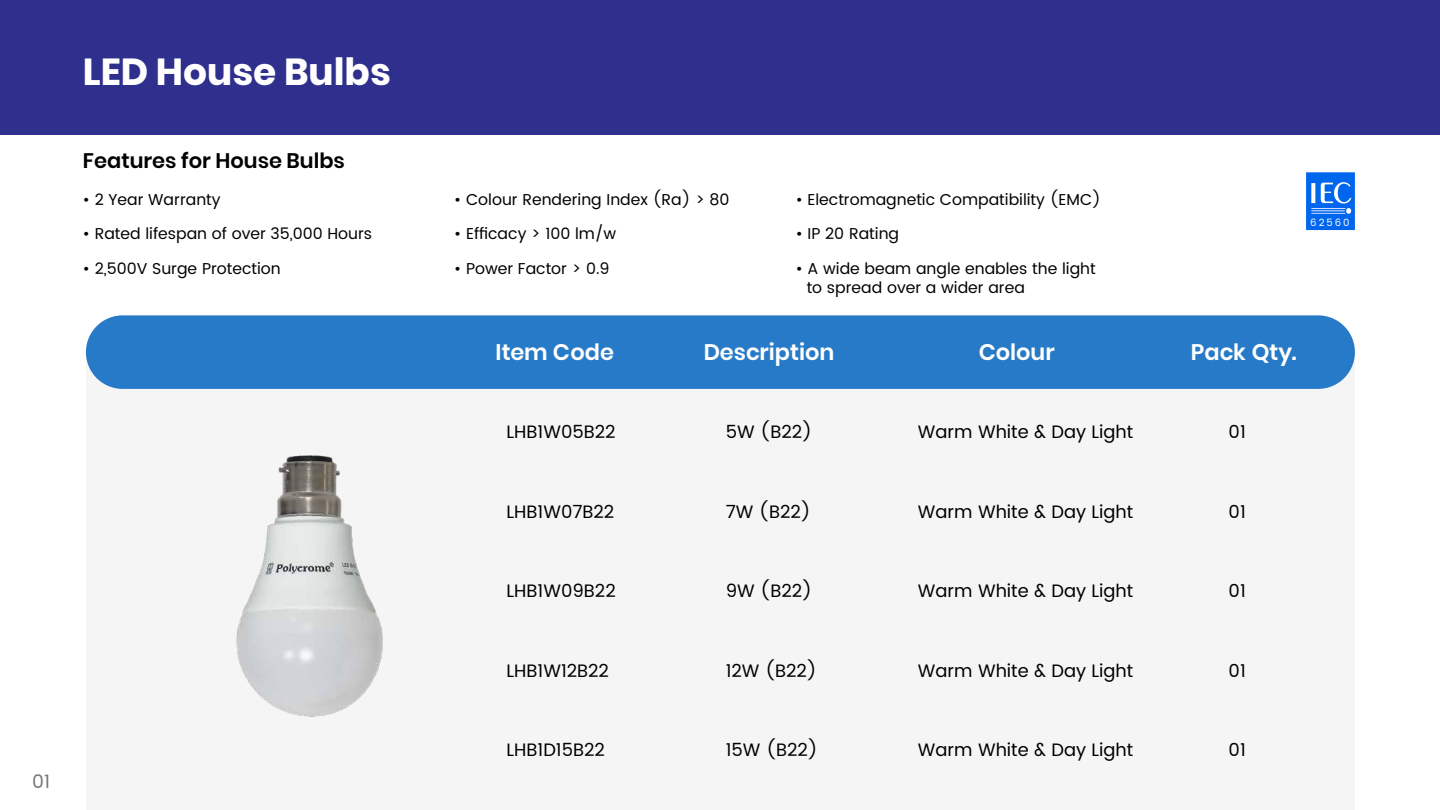
<style>
.page{position:relative;width:1440px;height:810px;background:#fff}
.page>*{position:absolute;margin:0;border:0;box-sizing:border-box;transform-origin:0 0}
.t1{font:700 37.5px "Poppins";color:#fff}
.t2{font:600 22.5px "Poppins";color:#fff}
.t3{font:600 21px "Poppins";color:#000}
.t4{font:18.75px "Poppins";color:#767676}
.t5{font:18px "Poppins";color:#000}
.t6{font:15.75px/19.5px "Poppins";color:#000}
.t7{font:9.98px "Poppins";letter-spacing:.2em;color:#fff}
</style>
<div class="page">
<div style="left:86px;top:352px;width:1269px;height:458px;background:#f5f5f5"></div>
<div style="left:86px;top:315px;width:1269px;height:74px;background:#277ac7"></div>
<div style="left:1px;top:0;width:1439px;height:135px;background:#2f308d"></div>
<svg style="left:1306px;top:172px;width:49px;height:58px;background:#257cef"></svg>
<img style="left:236px;top:455px;width:147px;height:262px">
<h1 class="t1" style="left:83px;top:50px;width:309px">LED House Bulbs</h1>
<h3 class="t3" style="left:83px;top:148px;width:264px">Features for House Bulbs</h3>
<p class="t6" style="left:83px;top:190px;width:139px">• 2 Year Warranty</p>
<p class="t6" style="left:83px;top:225px;width:291px">• Rated lifespan of over 35,000 Hours</p>
<p class="t6" style="left:83px;top:259px;width:199px">• 2,500V Surge Protection</p>
<p class="t4" style="left:32px;top:768px;width:19px">01</p>
<p class="t6" style="left:454px;top:190px;width:277px">• Colour Rendering Index (Ra) &gt; 80</p>
<p class="t6" style="left:454px;top:225px;width:163px">• Efficacy &gt; 100 lm/w</p>
<p class="t6" style="left:454px;top:259px;width:157px">• Power Factor &gt; 0.9</p>
<p class="t6" style="left:796px;top:190px;width:307px">• Electromagnetic Compatibility (EMC)</p>
<p class="t6" style="left:796px;top:225px;width:105px">• IP 20 Rating</p>
<p class="t6" style="left:807px;top:259px;width:291px;text-indent:-11px">• A wide beam angle enables the light to spread over a wider area</p>
<p class="t7" style="left:1310px;top:216px;width:41px">62560</p>
<h2 class="t2" style="left:495px;top:339px;width:120px">Item Code</h2>
<h2 class="t2" style="left:704px;top:339px;width:132px">Description</h2>
<h2 class="t2" style="left:979px;top:339px;width:78px">Colour</h2>
<h2 class="t2" style="left:1191px;top:339px;width:107px">Pack Qty.</h2>
<p class="t5" style="left:507px;top:419px;width:111px">LHB1W05B22</p>
<p class="t5" style="left:726px;top:419px;width:88px">5W (B22)</p>
<p class="t5" style="left:918px;top:419px;width:217px">Warm White &amp; Day Light</p>
<p class="t5" style="left:1229px;top:419px;width:19px">01</p>
<p class="t5" style="left:507px;top:499px;width:109px">LHB1W07B22</p>
<p class="t5" style="left:726px;top:499px;width:87px">7W (B22)</p>
<p class="t5" style="left:918px;top:499px;width:217px">Warm White &amp; Day Light</p>
<p class="t5" style="left:1229px;top:499px;width:19px">01</p>
<p class="t5" style="left:507px;top:578px;width:111px">LHB1W09B22</p>
<p class="t5" style="left:726px;top:578px;width:88px">9W (B22)</p>
<p class="t5" style="left:918px;top:578px;width:217px">Warm White &amp; Day Light</p>
<p class="t5" style="left:1229px;top:578px;width:19px">01</p>
<p class="t5" style="left:507px;top:658px;width:104px">LHB1W12B22</p>
<p class="t5" style="left:507px;top:737px;width:100px">LHB1D15B22</p>
<p class="t5" style="left:726px;top:658px;width:93px">12W (B22)</p>
<p class="t5" style="left:726px;top:737px;width:94px">15W (B22)</p>
<p class="t5" style="left:918px;top:658px;width:217px">Warm White &amp; Day Light</p>
<p class="t5" style="left:918px;top:737px;width:217px">Warm White &amp; Day Light</p>
<p class="t5" style="left:1229px;top:658px;width:19px">01</p>
<p class="t5" style="left:1229px;top:737px;width:19px">01</p>
</div>
